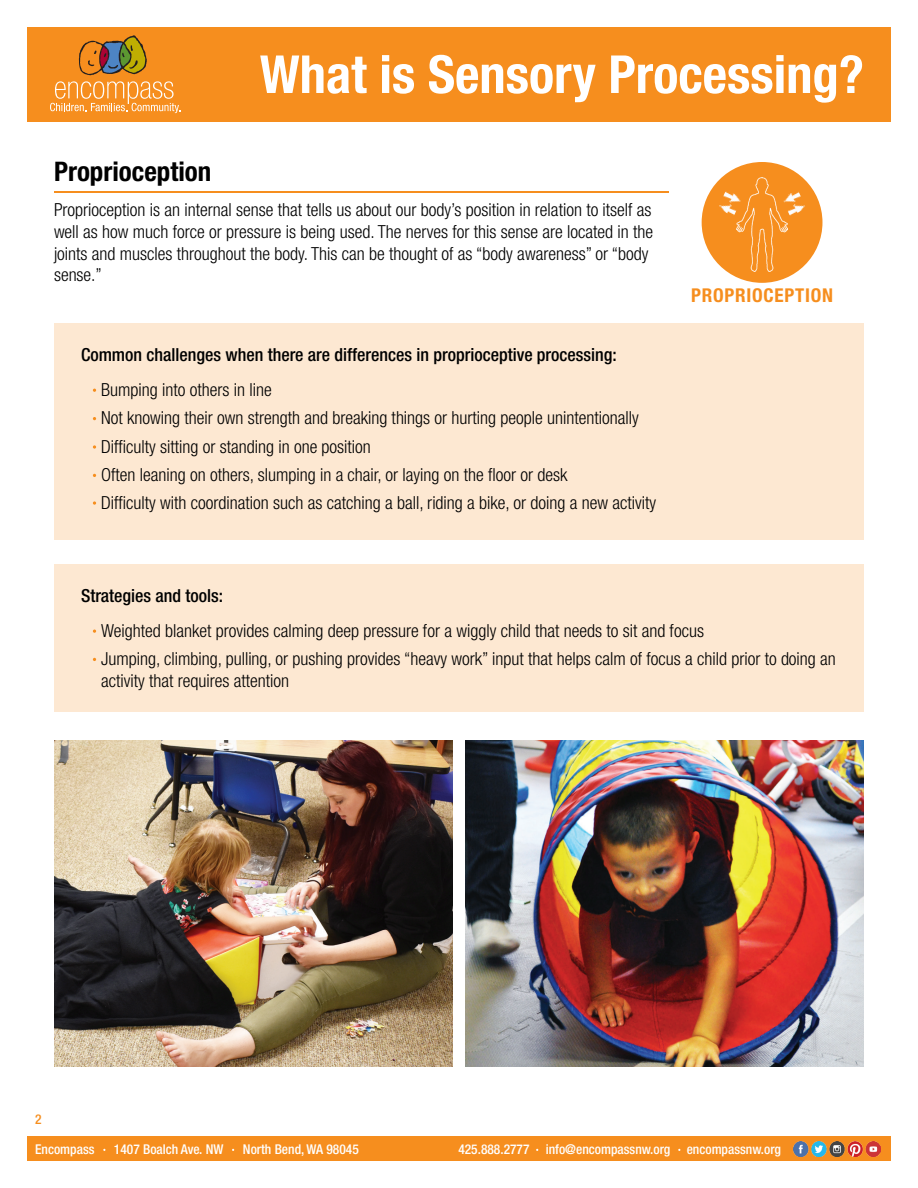
<style>
.page{position:relative;width:918px;height:1188px;background:#fff}
.page>*{position:absolute;margin:0;border:0;box-sizing:border-box;transform-origin:0 0}
.t1{font:700 condensed 52.5px "Helvetica Neue LT Pro";color:#fff}
.t2{font:700 condensed 27px "Helvetica Neue LT Pro";color:#000}
.t3{font:700 condensed 19.05px "Helvetica Neue LT Pro";letter-spacing:.04em;color:#f68e1e}
.t4{font:300 condensed 18px/28.3px "Helvetica Neue LT Pro";color:#000}
.t5{font:500 condensed 18px "Helvetica Neue LT Pro";color:#000}
.t6{font:500 condensed 13.5px "Helvetica Neue LT Pro";color:#fff}
.t7{font:500 condensed 13.5px "Helvetica Neue LT Pro";color:#f68e1e}
</style>
<div class="page">
<div style="left:54px;top:323px;width:810px;height:217px;background:#fde8d2"></div>
<div style="left:27px;top:27px;width:864px;height:95px;background:#f68e1e"></div>
<svg style="left:50px;top:35px;width:130px;height:78px"></svg>
<hr style="left:54px;top:191px;width:614px;height:1px;background:#f68e1e">
<div style="left:702px;top:162px;width:120px;height:121px;background:#f68e1e;border-radius:50%"></div>
<img style="left:736px;top:178px;width:52px;height:93px">
<img style="left:723px;top:190px;width:19px;height:16px">
<img style="left:782px;top:190px;width:19px;height:16px">
<img style="left:786px;top:200px;width:19px;height:16px">
<img style="left:719px;top:200px;width:19px;height:16px">
<div style="left:27px;top:1137px;width:864px;height:24px;background:#f68e1e"></div>
<img style="left:794px;top:1141px;width:87px;height:15px">
<svg style="left:93px;top:501px;width:3px;height:4px"></svg>
<svg style="left:93px;top:445px;width:3px;height:4px"></svg>
<div style="left:54px;top:564px;width:810px;height:148px;background:#fde8d2"></div>
<img style="left:54px;top:741px;width:398px;height:326px">
<img style="left:466px;top:741px;width:398px;height:326px">
<h1 class="t1" style="left:260px;top:43px;width:606px">What is Sensory Processing?</h1>
<h2 class="t2" style="left:54px;top:155px;width:159px">Proprioception</h2>
<p class="t4" style="left:54px;top:199px;width:601px;line-height:21.6px">Proprioception is an internal sense that tells us about our body’s position in relation to itself as well as how much force or pressure is being used. The nerves for this sense are located in the joints and muscles throughout the body. This can be thought of as “body awareness” or “body sense.”</p>
<p class="t5" style="left:81px;top:344px;width:537px">Common challenges when there are differences in proprioceptive processing:</p>
<p class="t4" style="left:101px;top:375px;width:556px">Bumping into others in line<br>Not knowing their own strength and breaking things or hurting people unintentionally Difficulty sitting or standing in one position<br>Often leaning on others, slumping in a chair, or laying on the floor or desk<br>Difficulty with coordination such as catching a ball, riding a bike, or doing a new activity</p>
<p class="t3" style="left:691px;top:284px;width:143px">PROPRIOCEPTION</p>
<p class="t5" style="left:81px;top:585px;width:144px">Strategies and tools:</p>
<p class="t4" style="left:101px;top:616px;width:736px">Weighted blanket provides calming deep pressure for a wiggly child that needs to sit and focus<br>Jumping, climbing, pulling, or pushing provides “heavy work” input that helps calm of focus a child prior to doing an</p>
<p class="t4" style="left:101px;top:666px;width:190px">activity that requires attention</p>
<p class="t7" style="left:35px;top:1111px;width:8px">2</p>
<p class="t6" style="left:35px;top:1141px;width:61px">Encompass</p>
<p class="t6" style="left:114px;top:1141px;width:111px">1407 Boalch Ave. NW</p>
<p class="t6" style="left:243px;top:1141px;width:117px">North Bend, WA 98045</p>
<p class="t6" style="left:458px;top:1141px;width:324px">425.888.2777 info@encompassnw.org encompassnw.org</p>
</div>
